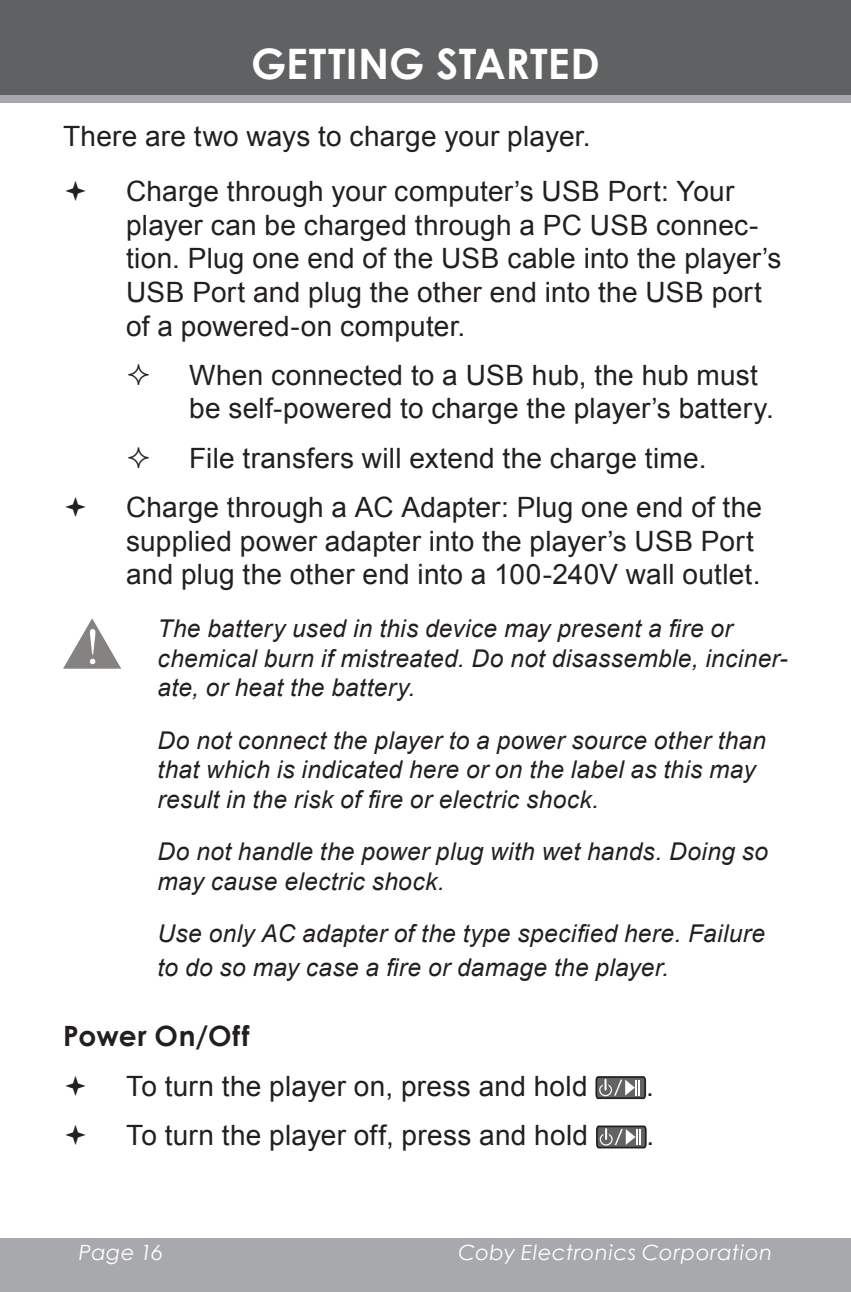
<style>
.page{position:relative;width:851px;height:1292px;background:#fff}
.page>*{position:absolute;margin:0;border:0;box-sizing:border-box;transform-origin:0 0}
.t1{font:700 42px "Century Gothic";letter-spacing:.005em;color:#fff}
.t2{font:28px/33.6px "Arial";letter-spacing:.01em;color:#231f20}
.t3{font:700 28px "Century Gothic";letter-spacing:.025em;color:#231f20}
.t4{font:italic 24.5px/29.4px "Arial";letter-spacing:.015em;color:#231f20}
.t5{font:italic 21px "Century Gothic";letter-spacing:.03em;color:#fff}
</style>
<div class="page">
<div style="left:0;top:1237px;width:850px;height:55px;background:#a8a9ad"></div>
<div style="left:0;top:94px;width:850px;height:9px;background:#a8a9ad"></div>
<div style="left:0;top:0;width:850px;height:94px;background:#5f6162"></div>
<hr style="left:850px;top:1237px;width:1px;height:55px;background:#a8a9ad">
<hr style="left:850px;top:0;width:1px;height:94px;background:#5f6162">
<svg style="left:63px;top:618px;width:58px;height:50px"></svg>
<svg style="left:595px;top:1076px;width:52px;height:24px"></svg>
<svg style="left:596px;top:1125px;width:51px;height:24px"></svg>
<h1 class="t1" style="left:251px;top:32px;width:350px">GETTING STARTED</h1>
<p class="t2" style="left:126px;top:110px;width:609px;line-height:54.6px;text-indent:-63px">There are two ways to charge your player.<br>Charge through your computer’s USB Port: Your</p>
<p class="t2" style="left:126px;top:208px;width:657px">player can be charged through a PC USB connec&shy;tion. Plug one end of the USB cable into the player’s USB Port and plug the other end into the USB port of a powered-on computer.</p>
<p class="t2" style="left:189px;top:358px;width:586px">When connected to a USB hub, the hub must be self-powered to charge the player’s battery.</p>
<p class="t2" style="left:126px;top:433px;width:637px;line-height:49.4px;text-align:center">File transfers will extend the charge time.<br>Charge through a AC Adapter: Plug one end of the</p>
<p class="t2" style="left:126px;top:524px;width:636px">supplied power adapter into the player’s USB Port and plug the other end into a 100-240V wall outlet.</p>
<p class="t4" style="left:157px;top:614px;width:631px">The battery used in this device may present a fire or chemical burn if mistreated. Do not disassemble, inciner&shy;ate, or heat the battery.</p>
<p class="t4" style="left:157px;top:725px;width:610px">Do not connect the player to a power source other than that which is indicated here or on the label as this may result in the risk of fire or electric shock.</p>
<p class="t4" style="left:157px;top:837px;width:612px">Do not handle the power plug with wet hands. Doing so may cause electric shock.</p>
<p class="t4" style="left:157px;top:917px;width:609px;line-height:33.6px">Use only AC adapter of the type specified here. Failure to do so may case a fire or damage the player.</p>
<p class="t3" style="left:63px;top:1014px;width:188px">Power On/Off</p>
<p class="t2" style="left:126px;top:1069px;width:463px">To turn the player on, press and hold</p>
<p class="t2" style="left:126px;top:1118px;width:463px">To turn the player off, press and hold</p>
<p class="t2" style="left:646px;top:1069px;width:9px">.</p>
<p class="t2" style="left:646px;top:1118px;width:9px">.</p>
<p class="t5" style="left:79px;top:1238px;width:84px">Page 16</p>
<p class="t5" style="left:458px;top:1238px;width:315px">Coby Electronics Corporation</p>
</div>
